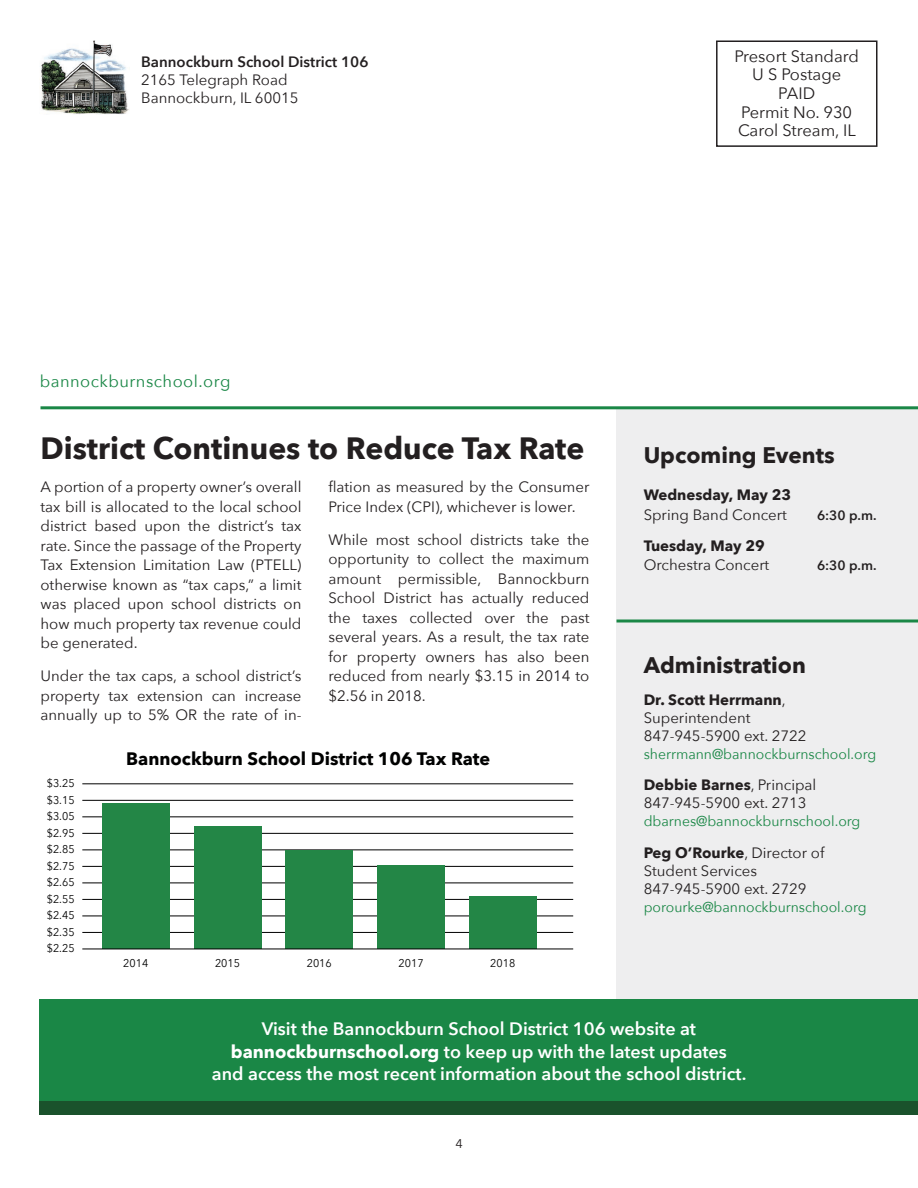
<style>
.page{position:relative;width:918px;height:1188px;background:#fff}
.page>*{position:absolute;margin:0;border:0;box-sizing:border-box;transform-origin:0 0}
.t1{font:700 30.75px "Avenir Next";color:#231f20}
.t2{font:700 22.5px "Avenir Next";color:#231f20}
.t3{font:600 18px/22.5px "Avenir Next";color:#fff;text-align:center}
.t4{font:700 18px "Avenir Next";color:#000100}
.t5{font:16.5px/18.8px "Avenir Next";color:#231f20;text-align:center}
.t6{font:16.5px "Avenir Next";letter-spacing:.03em;color:#1a8746}
.t7{font:15px/19.5px "Avenir Next";color:#231f20}
.t8{font:700 15px "Avenir Next";color:#231f20}
.t9{font:600 15px "Avenir Next";color:#231f20}
.t10{font:14.25px "Avenir Next";color:#1a8746}
.t11{font:600 13.5px "Avenir Next";color:#231f20}
.t12{font:12.6px "Avenir Next";color:#231f20}
.t13{font:11.25px/16.5px "Avenir Next";color:#000100;text-align:justify;scale:.96 1}
.s1{font-weight:700}
</style>
<div class="page">
<div style="left:616px;top:409px;width:302px;height:599px;background:#eeeeef"></div>
<div style="left:40px;top:999px;width:878px;height:116px;background:#1a8746"></div>
<hr style="left:40px;top:406px;width:878px;height:3px;background:#1a8746">
<hr style="left:616px;top:620px;width:302px;height:2px;background:#1a8746">
<div style="left:716px;top:40px;width:162px;height:107px;border:2px solid #231f20"></div>
<img style="left:41px;top:40px;width:88px;height:74px">
<div style="left:40px;top:1101px;width:878px;height:14px;background:#1a522c"></div>
<hr style="left:82px;top:932px;width:491px;height:1px;background:#000">
<hr style="left:82px;top:916px;width:491px;height:1px;background:#000">
<hr style="left:82px;top:899px;width:491px;height:1px;background:#000">
<hr style="left:82px;top:883px;width:491px;height:1px;background:#000">
<hr style="left:82px;top:866px;width:491px;height:1px;background:#000">
<hr style="left:82px;top:850px;width:491px;height:1px;background:#000">
<hr style="left:82px;top:833px;width:491px;height:1px;background:#000">
<hr style="left:82px;top:817px;width:491px;height:1px;background:#000">
<hr style="left:82px;top:800px;width:491px;height:1px;background:#000">
<hr style="left:82px;top:784px;width:491px;height:1px;background:#000">
<div style="left:102px;top:804px;width:68px;height:145px;background:#238646"></div>
<div style="left:194px;top:826px;width:67px;height:123px;background:#238646"></div>
<div style="left:286px;top:850px;width:67px;height:99px;background:#238646"></div>
<div style="left:377px;top:865px;width:68px;height:84px;background:#238646"></div>
<div style="left:469px;top:897px;width:68px;height:52px;background:#238646"></div>
<hr style="left:82px;top:949px;width:491px;height:1px;background:#000">
<p class="t9" style="left:141px;top:49px;width:229px">Bannockburn School District 106</p>
<p class="t7" style="left:141px;top:70px;width:159px;line-height:18px">2165 Telegraph Road<br>Bannockburn, IL 60015</p>
<p class="t5" style="left:734px;top:46px;width:126px">Presort Standard<br>U S Postage<br>PAID<br>Permit No. 930<br>Carol Stream, IL</p>
<p class="t6" style="left:40px;top:368px;width:192px">bannockburnschool.org</p>
<h1 class="t1" style="left:40px;top:422px;width:545px">District Continues to Reduce Tax Rate</h1>
<p class="t7" style="left:40px;top:476px;width:263px;text-align:justify">A portion of a property owner’s overall tax bill is allocated to the local school district based upon the district’s tax rate. Since the passage of the Property Tax Extension Limitation Law (PTELL) otherwise known as “tax caps,” a limit was placed upon school districts on how much property tax revenue could be generated.</p>
<p class="t7" style="left:40px;top:665px;width:263px;text-align:justify">Under the tax caps, a school district’s property tax extension can increase annually up to 5% OR the rate of in-</p>
<p class="t7" style="left:328px;top:476px;width:263px">flation as measured by the Consumer<br>Price Index (CPI), whichever is lower.</p>
<p class="t7" style="left:328px;top:529px;width:263px;text-align:justify">While most school districts take the opportunity to collect the maximum amount permissible, Bannockburn School District has actually reduced the taxes collected over the past several years. As a result, the tax rate for property owners has also been reduced from nearly $3.15 in 2014 to $2.56 in 2018.</p>
<p class="t13" style="left:47px;top:775px;width:31px">$3.25 $3.15 $3.05 $2.95 $2.85 $2.75 $2.65 $2.55 $2.45 $2.35 $2.25</p>
<p class="t4" style="left:126px;top:743px;width:365px">Bannockburn School District 106 Tax Rate</p>
<p class="t13" style="left:123px;top:954px;width:28px">2014</p>
<p class="t13" style="left:215px;top:954px;width:28px">2015</p>
<p class="t13" style="left:307px;top:954px;width:28px">2016</p>
<p class="t13" style="left:399px;top:954px;width:28px">2017</p>
<p class="t13" style="left:490px;top:954px;width:28px">2018</p>
<h2 class="t2" style="left:644px;top:436px;width:193px">Upcoming Events</h2>
<p class="t8" style="left:644px;top:482px;width:149px">Wednesday, May 23</p>
<p class="t7" style="left:644px;top:504px;width:145px">Spring Band Concert</p>
<p class="t11" style="left:817px;top:504px;width:61px">6:30 p.m.</p>
<p class="t8" style="left:644px;top:532px;width:123px">Tuesday, May 29</p>
<p class="t7" style="left:644px;top:555px;width:127px">Orchestra Concert</p>
<p class="t11" style="left:817px;top:554px;width:61px">6:30 p.m.</p>
<h2 class="t2" style="left:644px;top:646px;width:164px">Administration</h2>
<p class="t7" style="left:644px;top:690px;width:164px;line-height:18px"><span class="s1">Dr. Scott Herrmann</span>,<br>Superintendent<br>847-945-5900 ext. 2722</p>
<p class="t10" style="left:644px;top:742px;width:234px">sherrmann@bannockburnschool.org</p>
<p class="t7" style="left:644px;top:775px;width:174px;line-height:18px"><span class="s1">Debbie Barnes</span>, Principal<br>847-945-5900 ext. 2713</p>
<p class="t10" style="left:644px;top:809px;width:218px">dbarnes@bannockburnschool.org</p>
<p class="t7" style="left:644px;top:843px;width:182px;line-height:18px"><span class="s1">Peg O’Rourke</span>, Director of<br>Student Services<br>847-945-5900 ext. 2729</p>
<p class="t10" style="left:644px;top:895px;width:224px">porourke@bannockburnschool.org</p>
<p class="t3" style="left:212px;top:1017px;width:536px">Visit the Bannockburn School District 106 website at <span class="s1">bannockburnschool.org</span> to keep up with the latest updates<br>and access the most recent information about the school district.</p>
<p class="t12" style="left:455px;top:1133px;width:9px">4</p>
</div>
